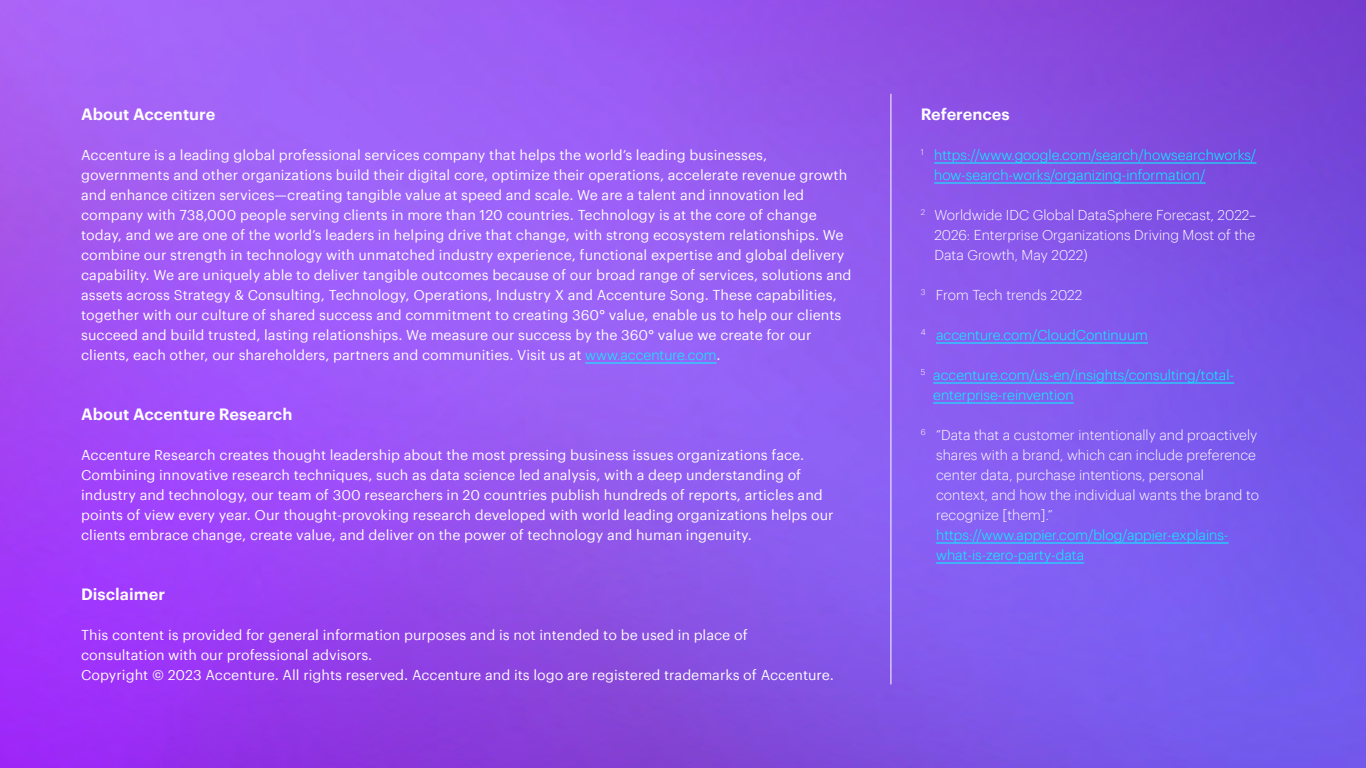
<style>
.page{position:relative;width:1366px;height:768px;background:#fff}
.page>*{position:absolute;margin:0;border:0;box-sizing:border-box;transform-origin:0 0}
.t1{font:600 16px "Graphik";color:#fff}
.t2{font:14px/20px "Graphik";color:#fff}
.t3{font:300 14px/20px "Graphik";color:#fff;text-align:justify}
.t4{font:300 14px/20px "Graphik";color:#0ff}
.s1{font-weight:300;color:#0ff}
</style>
<div class="page">
<img style="left:0;top:0;width:1366px;height:768px">
<hr style="left:585px;top:363px;width:132px;height:1px;background:#0ff">
<hr style="left:891px;top:94px;width:1px;height:590px;background:#fff">
<hr style="left:934px;top:163px;width:323px;height:1px;background:#0ff">
<hr style="left:934px;top:183px;width:272px;height:1px;background:#0ff">
<hr style="left:936px;top:343px;width:212px;height:1px;background:#0ff">
<hr style="left:933px;top:383px;width:301px;height:1px;background:#0ff">
<hr style="left:933px;top:403px;width:141px;height:1px;background:#0ff">
<hr style="left:936px;top:543px;width:293px;height:1px;background:#0ff">
<hr style="left:936px;top:563px;width:148px;height:1px;background:#0ff">
<p class="t1" style="left:81px;top:102px;width:136px">About Accenture</p>
<p class="t2" style="left:81px;top:144px;width:772px">Accenture is a leading global professional services company that helps the world’s leading businesses, governments and other organizations build their digital core, optimize their operations, accelerate revenue growth and enhance citizen services—creating tangible value at speed and scale. We are a talent and innovation led company with 738,000 people serving clients in more than 120 countries. Technology is at the core of change today, and we are one of the world’s leaders in helping drive that change, with strong ecosystem relationships. We combine our strength in technology with unmatched industry experience, functional expertise and global delivery capability. We are uniquely able to deliver tangible outcomes because of our broad range of services, solutions and assets across Strategy &amp; Consulting, Technology, Operations, Industry X and Accenture Song. These capabilities, together with our culture of shared success and commitment to creating 360° value, enable us to help our clients succeed and build trusted, lasting relationships. We measure our success by the 360° value we create for our clients, each other, our shareholders, partners and communities. Visit us at <span class="s1">www.accenture.com</span>.</p>
<p class="t1" style="left:81px;top:402px;width:213px">About Accenture Research</p>
<p class="t2" style="left:81px;top:444px;width:754px">Accenture Research creates thought leadership about the most pressing business issues organizations face.<br>Combining innovative research techniques, such as data science led analysis, with a deep understanding of industry and technology, our team of 300 researchers in 20 countries publish hundreds of reports, articles and points of view every year. Our thought-provoking research developed with world leading organizations helps our clients embrace change, create value, and deliver on the power of technology and human ingenuity.</p>
<p class="t1" style="left:81px;top:582px;width:86px">Disclaimer</p>
<p class="t2" style="left:81px;top:624px;width:754px">This content is provided for general information purposes and is not intended to be used in place of consultation with our professional advisors.<br>Copyright © 2023 Accenture. All rights reserved. Accenture and its logo are registered trademarks of Accenture.</p>
<p class="t1" style="left:921px;top:102px;width:91px">References</p>
<p class="t4" style="left:934px;top:144px;width:324px;text-indent:-14px"><sup>1</sup> https://www.google.com/search/howsearchworks/ how-search-works/organizing-information/</p>
<p class="t3" style="left:934px;top:204px;width:323px;text-indent:-14px"><sup>2</sup> Worldwide IDC Global DataSphere Forecast, 2022– 2026: Enterprise Organizations Driving Most of the Data Growth, May 2022)</p>
<p class="t3" style="left:921px;top:284px;width:163px"><sup>3</sup> From Tech trends 2022</p>
<p class="t4" style="left:921px;top:324px;width:229px"><sup>4</sup> accenture.com/CloudContinuum</p>
<p class="t4" style="left:933px;top:364px;width:302px;text-indent:-13px"><sup>5</sup> accenture.com/us-en/insights/consulting/total&shy;enterprise-reinvention</p>
<p class="t3" style="left:936px;top:424px;width:324px;text-align:left;text-indent:-15px"><sup>6</sup> “Data that a customer intentionally and proactively shares with a brand, which can include preference center data, purchase intentions, personal context, and how the individual wants the brand to recognize [them].”</p>
<p class="t4" style="left:936px;top:524px;width:294px">https://www.appier.com/blog/appier-explains&shy;what-is-zero-party-data</p>
</div>
